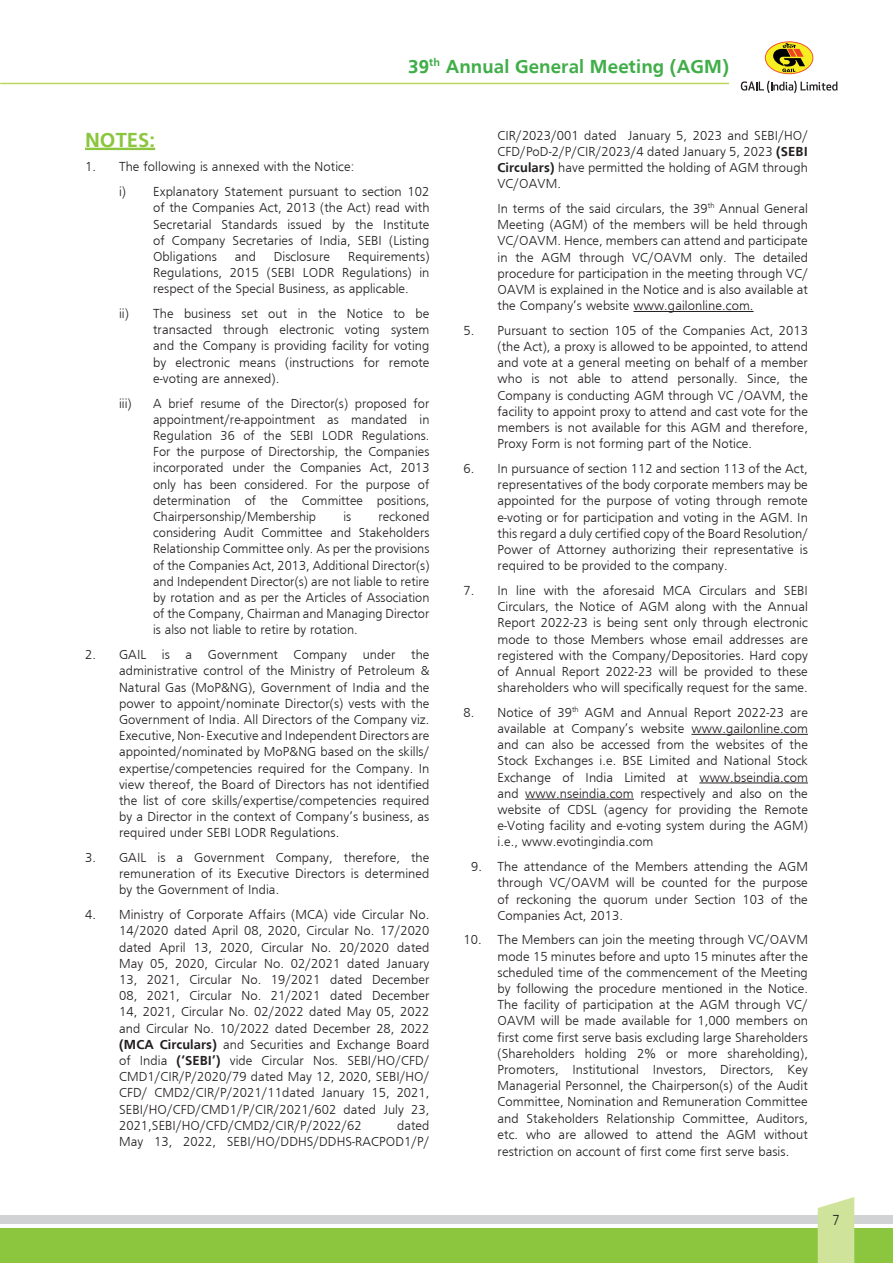
<style>
.page{position:relative;width:893px;height:1263px;background:#fff}
.page>*{position:absolute;margin:0;border:0;box-sizing:border-box;transform-origin:0 0}
.t1{font:700 21px "Frugal Sans";color:#8bc63e}
.t2{font:700 19.5px "Frugal Sans";letter-spacing:.005em;color:#40ae49}
.t3{font:300 15px "Frugal Sans";color:#231f20;scale:.9 1}
.t4{font:300 13.5px/16.2px "Frugal Sans";letter-spacing:.005em;color:#231f20;text-align:justify}
.s1{font-weight:700}
</style>
<div class="page">
<svg style="left:765px;top:41px;width:48px;height:33px"></svg>
<svg style="left:741px;top:81px;width:96px;height:12px"></svg>
<div style="left:0;top:1215px;width:893px;height:8px;background:#d1d2d4"></div>
<hr style="left:0;top:83px;width:729px;height:1px;background:#bbd75e">
<div style="left:0;top:1228px;width:893px;height:35px;background:#8bc63e"></div>
<svg style="left:818px;top:1197px;width:36px;height:66px;background:#d3e5a2"></svg>
<hr style="left:85px;top:148px;width:70px;height:2px;background:#8bc63e">
<hr style="left:633px;top:311px;width:121px;height:1px;background:#231f20">
<hr style="left:691px;top:734px;width:117px;height:1px;background:#231f20">
<hr style="left:699px;top:782px;width:109px;height:1px;background:#231f20">
<hr style="left:525px;top:799px;width:109px;height:1px;background:#231f20">
<h2 class="t2" style="left:408px;top:55px;width:322px">39<sup>th</sup> Annual General Meeting (AGM)</h2>
<h1 class="t1" style="left:85px;top:128px;width:72px">NOTES:</h1>
<p class="t4" style="left:119px;top:154px;width:312px;line-height:24.8px;text-indent:-34px">1. The following is annexed with the Notice:<br>i) Explanatory Statement pursuant to section 102</p>
<p class="t4" style="left:153px;top:200px;width:278px">of the Companies Act, 2013 (the Act) read with Secretarial Standards issued by the Institute of Company Secretaries of India, SEBI (Listing Obligations</p>
<p class="t4" style="left:153px;top:248px;width:278px;text-indent:195px">Requirements)<br>Regulations, 2015 (SEBI LODR Regulations) in respect of the Special Business, as applicable.</p>
<p class="t4" style="left:153px;top:305px;width:278px;text-indent:-34px">ii) The business set out in the Notice to be transacted through electronic voting system and the Company is providing facility for voting by electronic means (instructions for remote e-voting are annexed).</p>
<p class="t4" style="left:119px;top:395px;width:14px">iii)</p>
<p class="t4" style="left:153px;top:395px;width:278px">A brief resume of the Director(s) proposed for appointment/re-appointment as mandated in Regulation 36 of the SEBI LODR Regulations.<br>For the purpose of Directorship, the Companies incorporated under the Companies Act, 2013 only has been considered. For the purpose of determination of the Committee positions, Chairpersonship/Membership</p>
<p class="t4" style="left:235px;top:248px;width:23px">and</p>
<p class="t4" style="left:274px;top:248px;width:58px">Disclosure</p>
<p class="t4" style="left:153px;top:508px;width:278px;text-indent:225px">reckoned considering Audit Committee and Stakeholders Relationship Committee only. As per the provisions of the Companies Act, 2013, Additional Director(s) and Independent Director(s) are not liable to retire by rotation and as per the Articles of Association of the Company, Chairman and Managing Director is also not liable to retire by rotation.</p>
<p class="t4" style="left:119px;top:646px;width:312px;text-indent:-34px">2. GAIL is a Government Company under the administrative control of the Ministry of Petroleum &amp; Natural Gas (MoP&amp;NG), Government of India and the power to appoint/nominate Director(s) vests with the Government of India. All Directors of the Company viz.<br>Executive, Non- Executive and Independent Directors are appointed/nominated by MoP&amp;NG based on the skills/ expertise/competencies required for the Company. In view thereof, the Board of Directors has not identified the list of core skills/expertise/competencies required by a Director in the context of Company’s business, as required under SEBI LODR Regulations.</p>
<p class="t4" style="left:119px;top:849px;width:312px;text-indent:-34px">3. GAIL is a Government Company, therefore, the remuneration of its Executive Directors is determined by the Government of India.</p>
<p class="t4" style="left:119px;top:906px;width:312px;text-indent:-34px">4. Ministry of Corporate Affairs (MCA) vide Circular No.<br>14/2020 dated April 08, 2020, Circular No. 17/2020 dated April 13, 2020, Circular No. 20/2020 dated May 05, 2020, Circular No. 02/2021 dated January 13, 2021, Circular No. 19/2021 dated December 08, 2021, Circular No. 21/2021 dated December 14, 2021, Circular No. 02/2022 dated May 05, 2022 and Circular No. 10/2022 dated December 28, 2022 <span class="s1">(MCA Circulars)</span> and Securities and Exchange Board of India <span class="s1">(‘SEBI’)</span> vide Circular Nos. SEBI/HO/CFD/ CMD1/CIR/P/2020/79 dated May 12, 2020, SEBI/HO/ CFD/ CMD2/CIR/P/2021/11dated January 15, 2021, SEBI/HO/CFD/CMD1/P/CIR/2021/602 dated July 23, 2021,SEBI/HO/CFD/CMD2/CIR/P/2022/62</p>
<p class="t4" style="left:343px;top:508px;width:9px">is</p>
<p class="t4" style="left:119px;top:1117px;width:312px;text-align:right">dated<br>May 13, 2022, SEBI/HO/DDHS/DDHS-RACPOD1/P/</p>
<p class="t4" style="left:497px;top:127px;width:312px">CIR/2023/001 dated January 5, 2023 and SEBI/HO/ CFD/PoD-2/P/CIR/2023/4 dated January 5, 2023 <span class="s1">(SEBI Circulars)</span> have permitted the holding of AGM through VC/OAVM.</p>
<p class="t4" style="left:497px;top:200px;width:312px">In terms of the said circulars, the 39<sup>th</sup> Annual General Meeting (AGM) of the members will be held through VC/OAVM. Hence, members can attend and participate in the AGM through VC/OAVM only. The detailed procedure for participation in the meeting through VC/ OAVM is explained in the Notice and is also available at the Company’s website www.gailonline.com.</p>
<p class="t4" style="left:497px;top:322px;width:312px;text-indent:-34px">5. Pursuant to section 105 of the Companies Act, 2013 (the Act), a proxy is allowed to be appointed, to attend and vote at a general meeting on behalf of a member who is not able to attend personally. Since, the Company is conducting AGM through VC /OAVM, the facility to appoint proxy to attend and cast vote for the members is not available for this AGM and therefore, Proxy Form is not forming part of the Notice.</p>
<p class="t4" style="left:497px;top:460px;width:312px;text-indent:-34px">6. In pursuance of section 112 and section 113 of the Act, representatives of the body corporate members may be appointed for the purpose of voting through remote e-voting or for participation and voting in the AGM. In this regard a duly certified copy of the Board Resolution/ Power of Attorney authorizing their representative is required to be provided to the company.</p>
<p class="t4" style="left:497px;top:582px;width:312px;text-indent:-34px">7. In line with the aforesaid MCA Circulars and SEBI Circulars, the Notice of AGM along with the Annual Report 2022-23 is being sent only through electronic mode to those Members whose email addresses are registered with the Company/Depositories. Hard copy of Annual Report 2022-23 will be provided to these shareholders who will specifically request for the same.</p>
<p class="t4" style="left:497px;top:704px;width:312px;text-indent:-34px">8. Notice of 39<sup>th</sup> AGM and Annual Report 2022-23 are available at Company’s website www.gailonline.com and can also be accessed from the websites of the Stock Exchanges i.e. BSE Limited and National Stock Exchange of India Limited at www.bseindia.com and www.nseindia.com respectively and also on the website of CDSL (agency for providing the Remote e-Voting facility and e-voting system during the AGM) i.e., www.evotingindia.com</p>
<p class="t4" style="left:497px;top:858px;width:312px;text-indent:-26px">9. The attendance of the Members attending the AGM through VC/OAVM will be counted for the purpose of reckoning the quorum under Section 103 of the Companies Act, 2013.</p>
<p class="t4" style="left:497px;top:932px;width:312px;text-indent:-34px">10. The Members can join the meeting through VC/OAVM mode 15 minutes before and upto 15 minutes after the scheduled time of the commencement of the Meeting by following the procedure mentioned in the Notice.<br>The facility of participation at the AGM through VC/ OAVM will be made available for 1,000 members on first come first serve basis excluding large Shareholders (Shareholders holding 2% or more shareholding), Promoters, Institutional Investors, Directors, Key Managerial Personnel, the Chairperson(s) of the Audit Committee, Nomination and Remuneration Committee and Stakeholders Relationship Committee, Auditors, etc. who are allowed to attend the AGM without restriction on account of first come first serve basis.</p>
<p class="t3" style="left:832px;top:1211px;width:10px">7</p>
</div>
